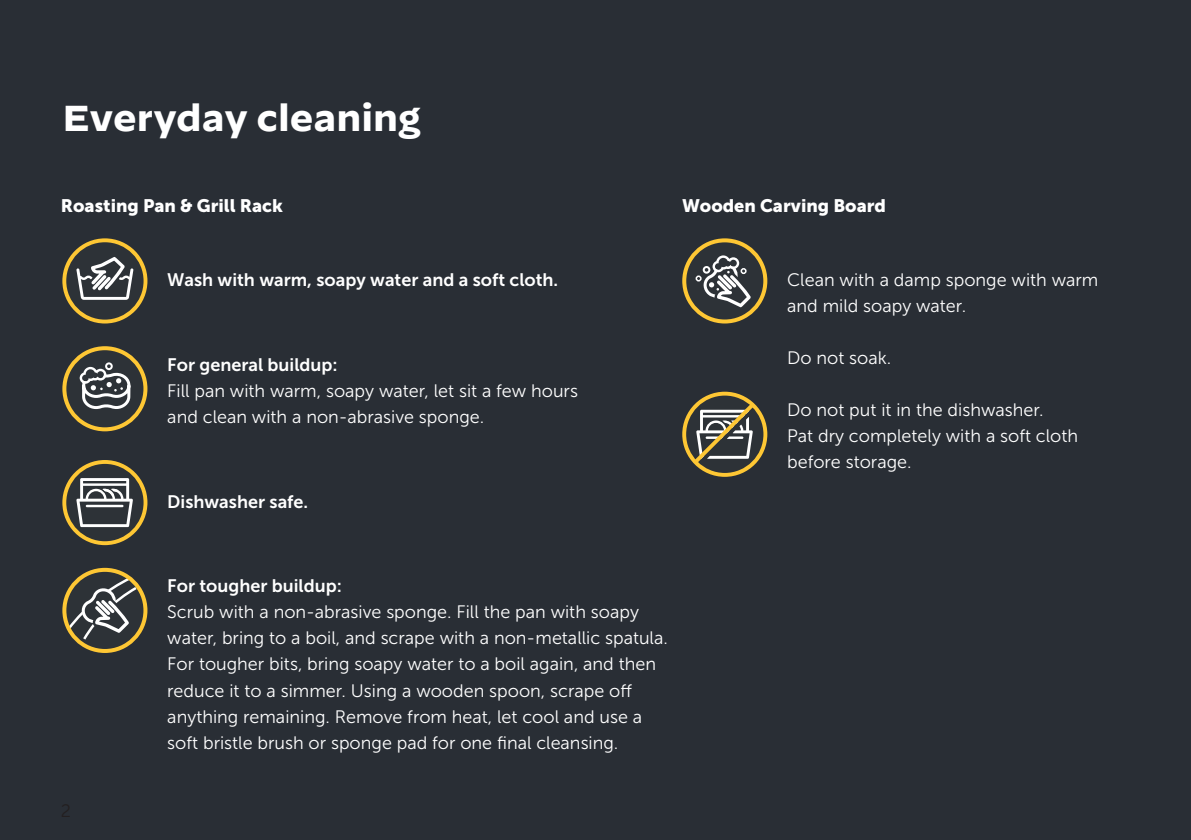
<style>
.page{position:relative;width:1191px;height:840px;background:#fff}
.page>*{position:absolute;margin:0;border:0;box-sizing:border-box;transform-origin:0 0}
.t1{font:700 36px "Decimal";color:#fff}
.t2{font:18px/26px "Museo Sans 300";color:#fff}
.t3{font:18px "Museo Sans 700";color:#fff}
.t4{font:18px "Museo Sans 900";color:#fff}
</style>
<div class="page">
<div style="left:0;top:0;width:1191px;height:839px;background:#292e35"></div>
<svg style="left:62px;top:460px;width:85px;height:85px"></svg>
<svg style="left:62px;top:238px;width:85px;height:85px"></svg>
<div style="left:66px;top:349px;width:78px;height:79px;background:#2d3237;border-radius:50%"></div>
<svg style="left:80px;top:366px;width:51px;height:43px"></svg>
<div style="left:105px;top:362px;width:8px;height:8px;border:2px solid #fff;border-radius:50%"></div>
<div style="left:62px;top:346px;width:85px;height:85px;border:4px solid #fec734;border-radius:50%"></div>
<svg style="left:66px;top:570px;width:78px;height:79px"></svg>
<svg style="left:65px;top:574px;width:74px;height:68px"></svg>
<div style="left:62px;top:567px;width:85px;height:85px;border:4px solid #fec734;border-radius:50%"></div>
<div style="left:685px;top:241px;width:79px;height:79px;background:#2d3237;border-radius:50%"></div>
<div style="left:682px;top:238px;width:85px;height:85px;border:4px solid #fec734;border-radius:50%"></div>
<svg style="left:695px;top:255px;width:58px;height:54px"></svg>
<svg style="left:682px;top:391px;width:85px;height:85px"></svg>
<h1 class="t1" style="left:62px;top:97px;width:360px">Everyday cleaning</h1>
<p class="t4" style="left:61px;top:195px;width:223px">Roasting Pan &amp; Grill Rack</p>
<p class="t4" style="left:682px;top:195px;width:205px">Wooden Carving Board</p>
<p class="t3" style="left:167px;top:269px;width:392px">Wash with warm, soapy water and a soft cloth.</p>
<p class="t3" style="left:167px;top:354px;width:172px">For general buildup:</p>
<p class="t2" style="left:167px;top:378px;width:412px">Fill pan with warm, soapy water, let sit a few hours and clean with a non-abrasive sponge.</p>
<p class="t3" style="left:167px;top:491px;width:142px">Dishwasher safe.</p>
<p class="t3" style="left:167px;top:576px;width:176px">For tougher buildup:</p>
<p class="t2" style="left:167px;top:599px;width:502px">Scrub with a non-abrasive sponge. Fill the pan with soapy water, bring to a boil, and scrape with a non-metallic spatula.<br>For tougher bits, bring soapy water to a boil again, and then reduce it to a simmer. Using a wooden spoon, scrape off anything remaining. Remove from heat, let cool and use a soft bristle brush or sponge pad for one final cleansing.</p>
<p class="t2" style="left:787px;top:267px;width:313px">Clean with a damp sponge with warm and mild soapy water.</p>
<p class="t2" style="left:787px;top:345px;width:106px">Do not soak.</p>
<p class="t2" style="left:787px;top:397px;width:292px">Do not put it in the dishwasher.<br>Pat dry completely with a soft cloth before storage.</p>
</div>
